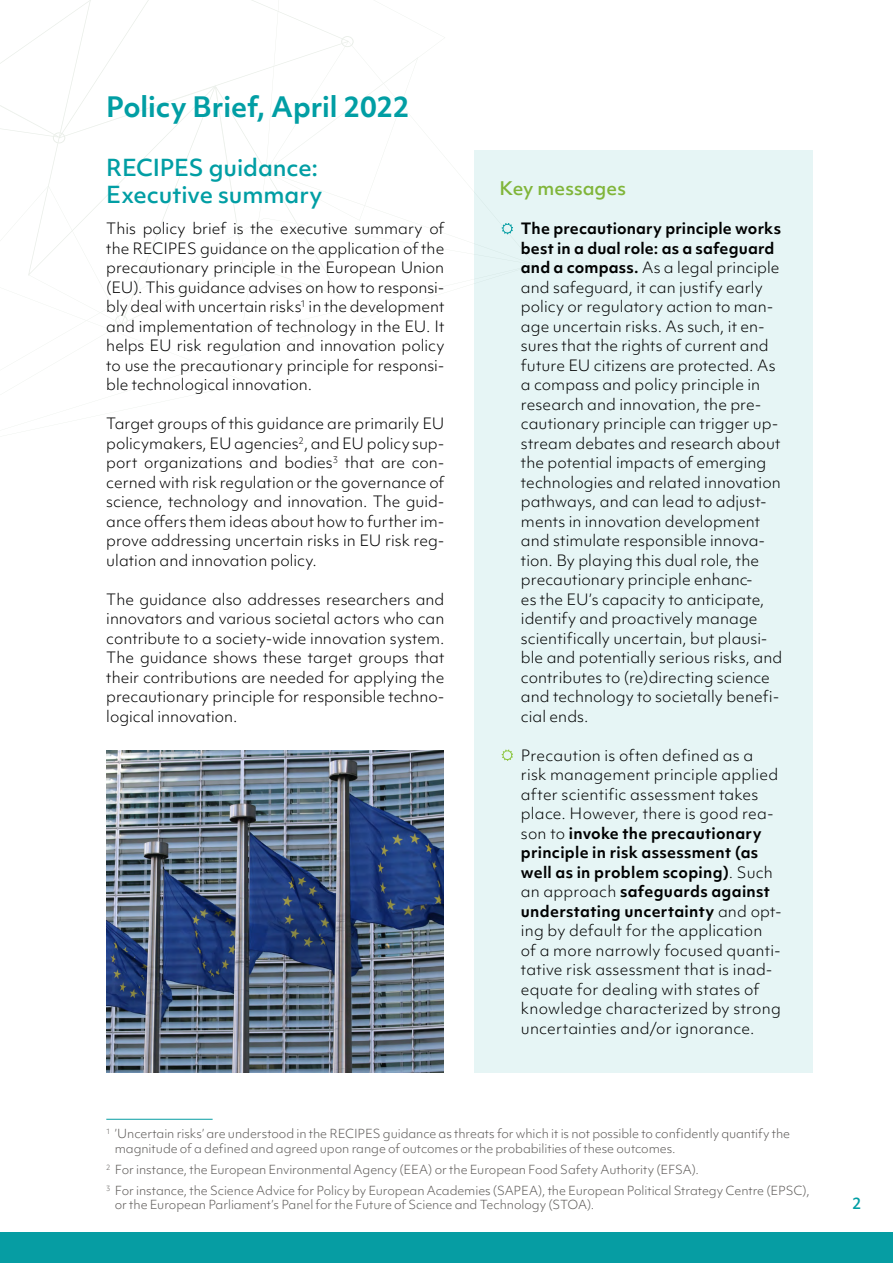
<style>
.page{position:relative;width:893px;height:1263px;background:#fff}
.page>*{position:absolute;margin:0;border:0;box-sizing:border-box;transform-origin:0 0}
.t1{font:700 27px "Objektiv Mk 1";letter-spacing:-.005em;color:#019ea4}
.t2{font:500 22.5px/27px "Objektiv Mk 1";letter-spacing:-.005em;color:#019ea4}
.t3{font:500 18px "Objektiv Mk 1";color:#80b539}
.t4{font:300 15px/19.5px "Objektiv Mk 1";letter-spacing:.005em;color:#000101;text-align:justify}
.t5{font:500 15px "Objektiv Mk 1";color:#019ea4}
.t6{font:300 12px/14.4px "Objektiv Mk 1";letter-spacing:-.005em;color:#5d5a58}
.s1{font-weight:700}
</style>
<div class="page">
<div style="left:0;top:1232px;width:893px;height:31px;background:#069da3"></div>
<svg style="left:0;top:0;width:445px;height:367px"></svg>
<div style="left:474px;top:150px;width:338px;height:923px;background:#e6f5f5"></div>
<svg style="left:502px;top:749px;width:11px;height:12px"></svg>
<svg style="left:502px;top:223px;width:11px;height:11px"></svg>
<hr style="left:106px;top:1119px;width:107px;height:1px;background:#069da3">
<img style="left:106px;top:750px;width:338px;height:323px">
<h1 class="t1" style="left:106px;top:88px;width:305px">Policy Brief, April 2022</h1>
<h2 class="t2" style="left:106px;top:153px;width:218px">RECIPES guidance:<br>Executive summary</h2>
<p class="t4" style="left:106px;top:219px;width:340px">This policy brief is the executive summary of the RECIPES guidance on the application of the precautionary principle in the European Union (EU). This guidance advises on how to responsi&shy;bly deal with uncertain risks<sup>1</sup> in the development and implementation of technology in the EU. It helps EU risk regulation and innovation policy to use the precautionary principle for responsi&shy;ble technological innovation.</p>
<p class="t4" style="left:106px;top:414px;width:340px">Target groups of this guidance are primarily EU policymakers, EU agencies<sup>2</sup>, and EU policy sup&shy;port organizations and bodies<sup>3</sup> that are con&shy;cerned with risk regulation or the governance of science, technology and innovation. The guid&shy;ance offers them ideas about how to further im&shy;prove addressing uncertain risks in EU risk reg&shy;ulation and innovation policy.</p>
<p class="t4" style="left:106px;top:589px;width:340px">The guidance also addresses researchers and innovators and various societal actors who can contribute to a society-wide innovation system.<br>The guidance shows these target groups that their contributions are needed for applying the precautionary principle for responsible techno&shy;logical innovation.</p>
<p class="t3" style="left:500px;top:176px;width:128px">Key messages</p>
<p class="t4" style="left:521px;top:219px;width:263px;text-align:left"><span class="s1">The precautionary principle works best in a dual role: as a safeguard and a compass.</span> As a legal principle and safeguard, it can justify early policy or regulatory action to man&shy;age uncertain risks. As such, it en&shy;sures that the rights of current and future EU citizens are protected. As a compass and policy principle in research and innovation, the pre&shy;cautionary principle can trigger up&shy;stream debates and research about the potential impacts of emerging technologies and related innovation pathways, and can lead to adjust&shy;ments in innovation development and stimulate responsible innova&shy;tion. By playing this dual role, the precautionary principle enhanc-<br>es the EU’s capacity to anticipate, identify and proactively manage scientifically uncertain, but plausi&shy;ble and potentially serious risks, and contributes to (re)directing science and technology to societally benefi&shy;cial ends.</p>
<p class="t4" style="left:521px;top:745px;width:262px;text-align:left">Precaution is often defined as a risk management principle applied after scientific assessment takes place. However, there is good rea&shy;son to <span class="s1">invoke the precautionary principle in risk assessment (as well as in problem scoping)</span>. Such an approach <span class="s1">safeguards against understating uncertainty</span> and opt&shy;ing by default for the application<br>of a more narrowly focused quanti&shy;tative risk assessment that is inad&shy;equate for dealing with states of knowledge characterized by strong uncertainties and/or ignorance.</p>
<p class="t6" style="left:115px;top:1126px;width:677px;text-indent:-9px"><sup>1</sup> ’Uncertain risks’ are understood in the RECIPES guidance as threats for which it is not possible to confidently quantify the magnitude of a defined and agreed upon range of outcomes or the probabilities of these outcomes.</p>
<p class="t6" style="left:106px;top:1159px;width:705px;line-height:21.1px"><sup>2</sup> For instance, the European Environmental Agency (EEA) or the European Food Safety Authority (EFSA).<br><sup>3</sup> For instance, the Science Advice for Policy by European Academies (SAPEA), the European Political Strategy Centre (EPSC),</p>
<p class="t6" style="left:115px;top:1198px;width:481px">or the European Parliament’s Panel for the Future of Science and Technology (STOA).</p>
<p class="t5" style="left:852px;top:1193px;width:11px">2</p>
</div>
